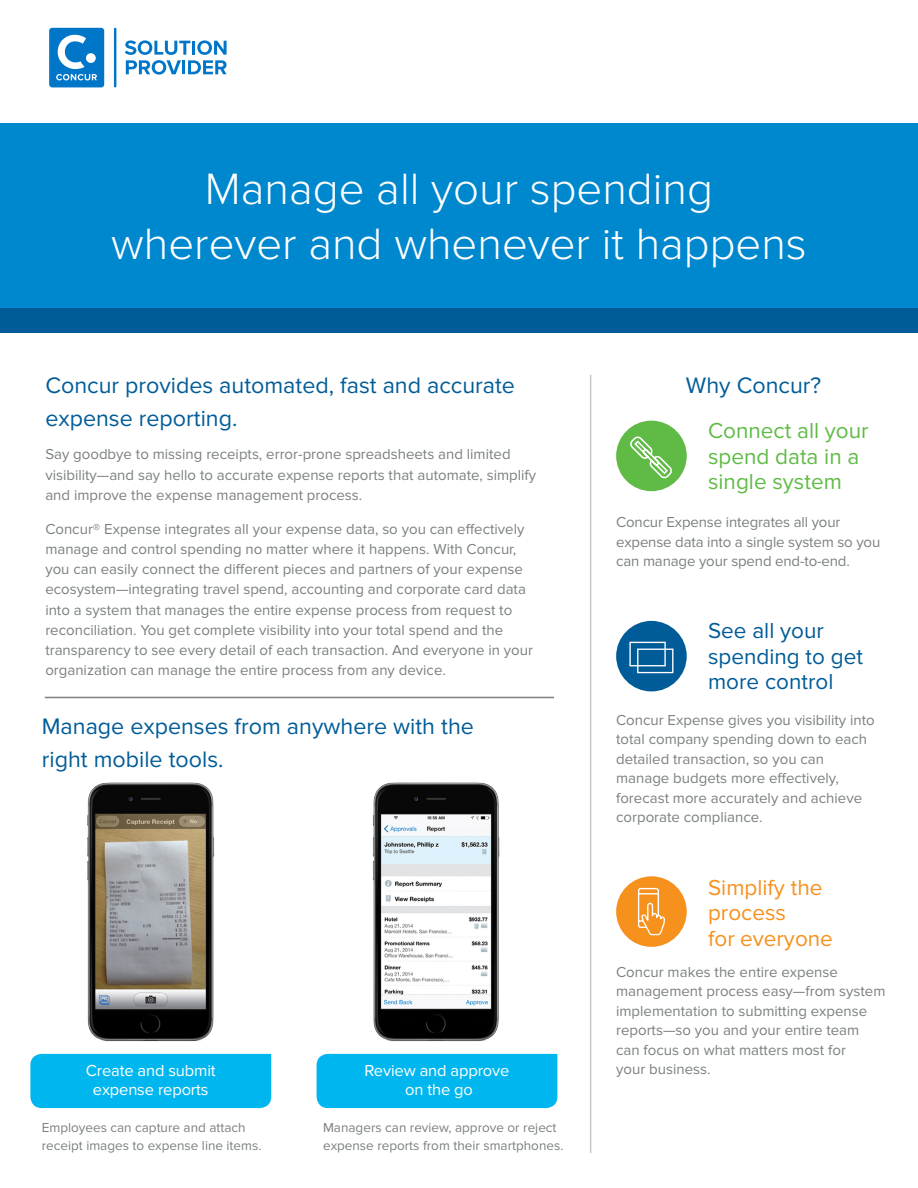
<style>
.page{position:relative;width:918px;height:1188px;background:#fff}
.page>*{position:absolute;margin:0;border:0;box-sizing:border-box;transform-origin:0 0}
.t1{font:300 45.45px/54.6px "Proxima Nova";color:#fff;text-align:center}
.t2{font:23.25px/33px "Proxima Nova";color:#005c98}
.t3{font:22.5px/25.5px "Proxima Nova";color:#60bb46}
.t4{font:22.5px/25.5px "Proxima Nova";color:#005c98}
.t5{font:22.5px/25.5px "Proxima Nova";color:#f6911e}
.t6{font:16.5px/19.5px "Proxima Nova";letter-spacing:-.01em;color:#fff;text-align:center}
.t7{font:15px/19.5px "Proxima Nova";color:#7b8080}
.t8{font:13.5px/18px "Proxima Nova";color:#7b8080}
</style>
<div class="page">
<div style="left:30px;top:1054px;width:241px;height:54px;background:#00b6ef"></div>
<div style="left:317px;top:1054px;width:240px;height:54px;background:#00b6ef"></div>
<hr style="left:590px;top:375px;width:1px;height:778px;background:#c8c9c9">
<div style="left:0;top:308px;width:918px;height:25px;background:#005c98"></div>
<div style="left:0;top:123px;width:918px;height:185px;background:#0088ce"></div>
<div style="left:616px;top:421px;width:71px;height:70px;background:#60bb46;border-radius:50%"></div>
<svg style="left:630px;top:436px;width:42px;height:43px"></svg>
<div style="left:616px;top:621px;width:71px;height:70px;background:#005c98;border-radius:50%"></div>
<div style="left:629px;top:642px;width:37px;height:24px;border:1px solid #fff"></div>
<div style="left:637px;top:649px;width:36px;height:24px;border:1px solid #fff"></div>
<hr style="left:45px;top:697px;width:509px;height:1px;background:#7b8080">
<div style="left:616px;top:876px;width:71px;height:71px;background:#f6911e;border-radius:50%"></div>
<svg style="left:637px;top:887px;width:28px;height:49px"></svg>
<img style="left:87px;top:782px;width:128px;height:260px">
<img style="left:373px;top:782px;width:127px;height:260px">
<svg style="left:125px;top:40px;width:102px;height:35px"></svg>
<hr style="left:114px;top:28px;width:2px;height:59px;background:#0076c8">
<svg style="left:49px;top:28px;width:55px;height:59px;background:#3090d2"></svg>
<p class="t1" style="left:111px;top:163px;width:697px">Manage all your spending wherever and whenever it happens</p>
<p class="t2" style="left:45px;top:369px;width:471px">Concur provides automated, fast and accurate expense reporting.</p>
<p class="t7" style="left:45px;top:444px;width:492px;line-height:20.2px">Say goodbye to missing receipts, error-prone spreadsheets and limited visibility—and say hello to accurate expense reports that automate, simplify and improve the expense management process.</p>
<p class="t7" style="left:45px;top:519px;width:489px;line-height:20.2px">Concur® Expense integrates all your expense data, so you can effectively manage and control spending no matter where it happens. With Concur, you can easily connect the different pieces and partners of your expense ecosystem—integrating travel spend, accounting and corporate card data into a system that manages the entire expense process from request to reconciliation. You get complete visibility into your total spend and the transparency to see every detail of each transaction. And everyone in your organization can manage the entire process from any device.</p>
<p class="t2" style="left:42px;top:710px;width:434px">Manage expenses from anywhere with the right mobile tools.</p>
<p class="t6" style="left:86px;top:1061px;width:132px">Create and submit expense reports</p>
<p class="t6" style="left:365px;top:1061px;width:146px">Review and approve on the go</p>
<p class="t8" style="left:42px;top:1119px;width:221px">Employees can capture and attach receipt images to expense line items.</p>
<p class="t8" style="left:323px;top:1119px;width:242px">Managers can review, approve or reject expense reports from their smartphones.</p>
<p class="t2" style="left:686px;top:369px;width:137px">Why Concur?</p>
<p class="t3" style="left:708px;top:418px;width:162px">Connect all your spend data in a single system</p>
<p class="t7" style="left:616px;top:513px;width:266px">Concur Expense integrates all your expense data into a single system so you can manage your spend end-to-end.</p>
<p class="t4" style="left:708px;top:618px;width:157px">See all your spending to get more control</p>
<p class="t7" style="left:616px;top:710px;width:260px">Concur Expense gives you visibility into total company spending down to each detailed transaction, so you can manage budgets more effectively, forecast more accurately and achieve corporate compliance.</p>
<p class="t5" style="left:708px;top:875px;width:126px">Simplify the process<br>for everyone</p>
<p class="t7" style="left:616px;top:962px;width:271px">Concur makes the entire expense management process easy—from system implementation to submitting expense reports—so you and your entire team can focus on what matters most for<br>your business.</p>
</div>
